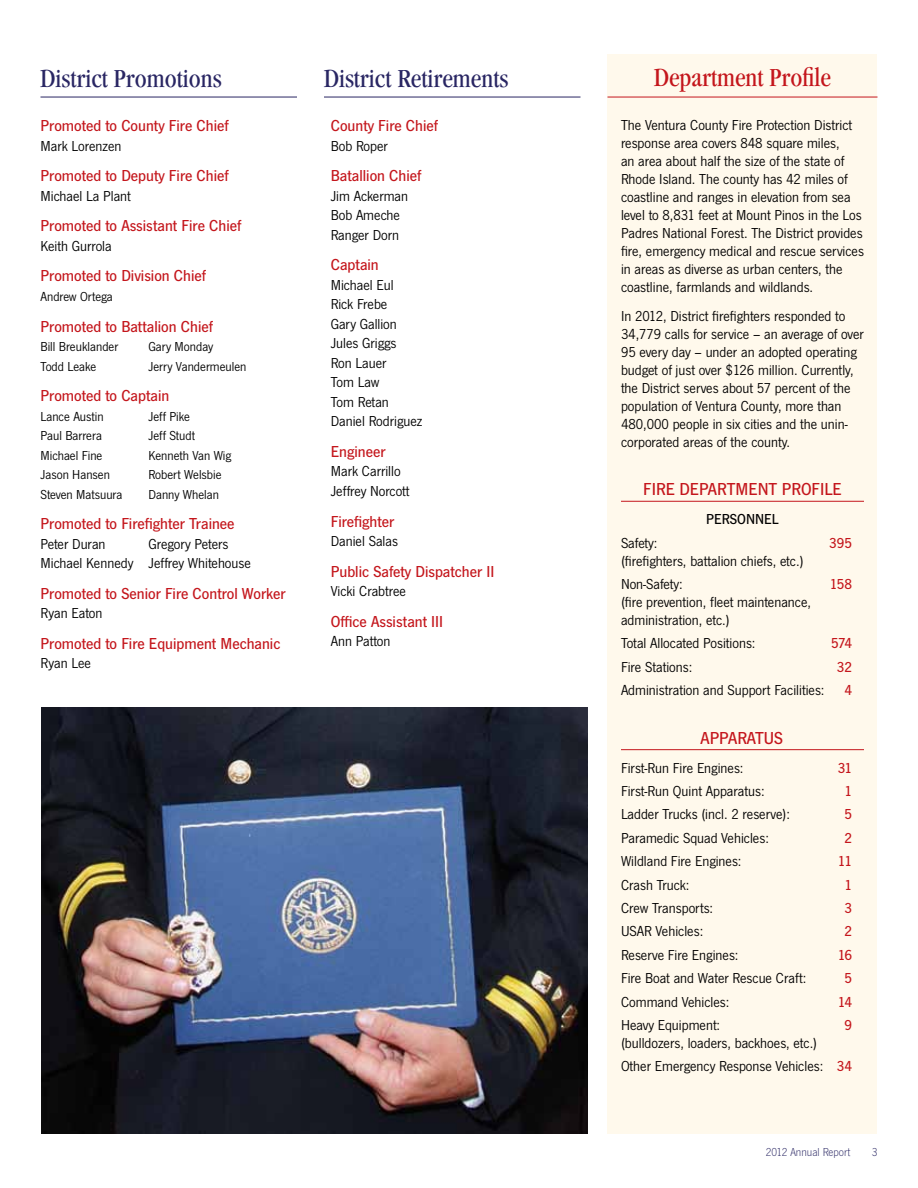
<style>
.page{position:relative;width:918px;height:1188px;background:#fff}
.page>*{position:absolute;margin:0;border:0;box-sizing:border-box;transform-origin:0 0}
.t1{font:condensed 27px "Garamond";color:#292663}
.t2{font:condensed 27px "Garamond";color:#c4161c}
.t3{font:500 18px "News Got T";color:#c4161c}
.t4{font:500 16.5px "News Got T";color:#c4161c}
.t5{font:15px/18px "News Got T";color:#000}
.t6{font:500 15px "News Got T";letter-spacing:-.05em;color:#c4161c}
.t7{font:500 15px "News Got T";color:#000}
.t8{font:13.5px "News Got T";color:#000}
.t9{font:12px "News Got T Ligh";color:#292663}
.s1{font-weight:500;color:#c4161c}
</style>
<div class="page">
<div style="left:608px;top:54px;width:270px;height:1080px;background:#fff8e6"></div>
<hr style="left:621px;top:501px;width:243px;height:1px;background:#c4161c">
<hr style="left:621px;top:749px;width:243px;height:1px;background:#c4161c">
<hr style="left:324px;top:97px;width:256px;height:1px;background:#292663">
<hr style="left:608px;top:97px;width:270px;height:1px;background:#c4161c">
<hr style="left:40px;top:97px;width:257px;height:1px;background:#292663">
<img style="left:42px;top:707px;width:545px;height:427px">
<h1 class="t1" style="left:40px;top:64px;width:183px">District Promotions</h1>
<h1 class="t1" style="left:324px;top:64px;width:186px">District Retirements</h1>
<h1 class="t2" style="left:654px;top:62px;width:178px">Department Profile</h1>
<p class="t4" style="left:40px;top:117px;width:189px">Promoted to County Fire Chief</p>
<p class="t5" style="left:40px;top:136px;width:83px">Mark Lorenzen</p>
<p class="t4" style="left:40px;top:167px;width:190px">Promoted to Deputy Fire Chief</p>
<p class="t5" style="left:40px;top:186px;width:92px">Michael La Plant</p>
<p class="t4" style="left:40px;top:217px;width:202px">Promoted to Assistant Fire Chief</p>
<p class="t5" style="left:40px;top:237px;width:73px">Keith Gurrola</p>
<p class="t4" style="left:40px;top:267px;width:167px">Promoted to Division Chief</p>
<p class="t8" style="left:40px;top:289px;width:74px">Andrew Ortega</p>
<p class="t4" style="left:40px;top:317px;width:174px">Promoted to Battalion Chief</p>
<p class="t8" style="left:40px;top:339px;width:79px">Bill Breuklander</p>
<p class="t8" style="left:148px;top:339px;width:66px">Gary Monday</p>
<p class="t8" style="left:40px;top:359px;width:57px">Todd Leake</p>
<p class="t8" style="left:148px;top:359px;width:100px">Jerry Vandermeulen</p>
<p class="t4" style="left:40px;top:387px;width:130px">Promoted to Captain</p>
<p class="t8" style="left:40px;top:409px;width:65px">Lance Austin</p>
<p class="t8" style="left:148px;top:409px;width:43px">Jeff Pike</p>
<p class="t8" style="left:40px;top:428px;width:63px">Paul Barrera</p>
<p class="t8" style="left:148px;top:428px;width:48px">Jeff Studt</p>
<p class="t8" style="left:40px;top:448px;width:63px">Michael Fine</p>
<p class="t8" style="left:148px;top:448px;width:84px">Kenneth Van Wig</p>
<p class="t8" style="left:40px;top:467px;width:71px">Jason Hansen</p>
<p class="t8" style="left:148px;top:467px;width:75px">Robert Welsbie</p>
<p class="t8" style="left:40px;top:487px;width:83px">Steven Matsuura</p>
<p class="t8" style="left:148px;top:487px;width:72px">Danny Whelan</p>
<p class="t4" style="left:40px;top:515px;width:196px">Promoted to Firefighter Trainee</p>
<p class="t5" style="left:40px;top:534px;width:67px">Peter Duran</p>
<p class="t5" style="left:621px;top:116px;width:244px">The Ventura County Fire Protection District response area covers 848 square miles,<br>an area about half the size of the state of Rhode Island. The county has 42 miles of coastline and ranges in elevation from sea level to 8,831 feet at Mount Pinos in the Los Padres National Forest. The District provides fire, emergency medical and rescue services in areas as diverse as urban centers, the coastline, farmlands and wildlands.</p>
<p class="t5" style="left:621px;top:307px;width:244px">In 2012, District firefighters responded to 34,779 calls for service – an average of over 95 every day – under an adopted operating budget of just over $126 million. Currently, the District serves about 57 percent of the population of Ventura County, more than 480,000 people in six cities and the unin&shy;corporated areas of the county.</p>
<p class="t3" style="left:643px;top:480px;width:200px">FIRE DEPARTMENT PROFILE</p>
<p class="t7" style="left:706px;top:511px;width:74px">PERSONNEL</p>
<p class="t5" style="left:621px;top:533px;width:38px">Safety:</p>
<p class="t6" style="left:829px;top:534px;width:24px">395</p>
<p class="t5" style="left:621px;top:549px;width:184px;line-height:23.4px">(firefighters, battalion chiefs, etc.)<br>Non-Safety:</p>
<p class="t4" style="left:331px;top:117px;width:109px">County Fire Chief</p>
<p class="t5" style="left:331px;top:136px;width:59px">Bob Roper</p>
<p class="t4" style="left:331px;top:167px;width:92px">Batallion Chief</p>
<p class="t5" style="left:331px;top:186px;width:79px;line-height:19.5px">Jim Ackerman<br>Bob Ameche<br>Ranger Dorn</p>
<p class="t4" style="left:331px;top:256px;width:50px">Captain</p>
<p class="t5" style="left:331px;top:275px;width:93px;line-height:19.5px">Michael Eul<br>Rick Frebe<br>Gary Gallion<br>Jules Griggs<br>Ron Lauer<br>Tom Law<br>Tom Retan<br>Daniel Rodriguez</p>
<p class="t4" style="left:331px;top:442px;width:56px">Engineer</p>
<p class="t5" style="left:331px;top:461px;width:80px;line-height:19.5px">Mark Carrillo<br>Jeffrey Norcott</p>
<p class="t4" style="left:331px;top:512px;width:65px">Firefighter</p>
<p class="t5" style="left:331px;top:532px;width:69px">Daniel Salas</p>
<p class="t4" style="left:331px;top:562px;width:165px">Public Safety Dispatcher II</p>
<p class="t5" style="left:331px;top:582px;width:77px">Vicki Crabtree</p>
<p class="t4" style="left:331px;top:612px;width:114px">Office Assistant III</p>
<p class="t5" style="left:331px;top:632px;width:61px">Ann Patton</p>
<p class="t5" style="left:40px;top:534px;width:212px;line-height:19.5px;text-indent:108px">Gregory Peters<br>Michael Kennedy Jeffrey Whitehouse</p>
<p class="t4" style="left:40px;top:584px;width:247px">Promoted to Senior Fire Control Worker</p>
<p class="t5" style="left:40px;top:604px;width:63px">Ryan Eaton</p>
<p class="t4" style="left:40px;top:634px;width:242px">Promoted to Fire Equipment Mechanic</p>
<p class="t5" style="left:40px;top:654px;width:52px">Ryan Lee</p>
<p class="t6" style="left:830px;top:576px;width:24px">158</p>
<p class="t5" style="left:621px;top:593px;width:192px">(fire prevention, fleet maintenance, administration, etc.)</p>
<p class="t5" style="left:621px;top:634px;width:136px">Total Allocated Positions:</p>
<p class="t6" style="left:831px;top:635px;width:22px">574</p>
<p class="t5" style="left:621px;top:658px;width:73px">Fire Stations:</p>
<p class="t6" style="left:837px;top:659px;width:17px">32</p>
<p class="t5" style="left:621px;top:681px;width:205px">Administration and Support Facilities:</p>
<p class="t6" style="left:844px;top:682px;width:9px">4</p>
<p class="t3" style="left:701px;top:728px;width:84px">APPARATUS</p>
<p class="t5" style="left:621px;top:758px;width:124px">First-Run Fire Engines:</p>
<p class="t6" style="left:838px;top:759px;width:16px">31</p>
<p class="t5" style="left:621px;top:782px;width:145px">First-Run Quint Apparatus:</p>
<p class="t6" style="left:844px;top:783px;width:9px">1</p>
<p class="t5" style="left:621px;top:805px;width:171px">Ladder Trucks (incl. 2 reserve):</p>
<p class="t6" style="left:844px;top:806px;width:9px">5</p>
<p class="t5" style="left:621px;top:829px;width:149px">Paramedic Squad Vehicles:</p>
<p class="t6" style="left:844px;top:830px;width:9px">2</p>
<p class="t5" style="left:621px;top:852px;width:122px">Wildland Fire Engines:</p>
<p class="t6" style="left:838px;top:853px;width:16px">11</p>
<p class="t5" style="left:621px;top:875px;width:70px">Crash Truck:</p>
<p class="t6" style="left:844px;top:876px;width:9px">1</p>
<p class="t5" style="left:621px;top:899px;width:94px">Crew Transports:</p>
<p class="t6" style="left:844px;top:900px;width:9px">3</p>
<p class="t5" style="left:621px;top:922px;width:84px">USAR Vehicles:</p>
<p class="t6" style="left:844px;top:923px;width:9px">2</p>
<p class="t5" style="left:621px;top:946px;width:119px">Reserve Fire Engines:</p>
<p class="t6" style="left:838px;top:947px;width:16px">16</p>
<p class="t5" style="left:621px;top:969px;width:187px">Fire Boat and Water Rescue Craft:</p>
<p class="t6" style="left:844px;top:970px;width:9px">5</p>
<p class="t5" style="left:621px;top:992px;width:110px">Command Vehicles:</p>
<p class="t6" style="left:838px;top:993px;width:16px">14</p>
<p class="t5" style="left:621px;top:1016px;width:101px">Heavy Equipment:</p>
<p class="t6" style="left:844px;top:1017px;width:9px">9</p>
<p class="t5" style="left:621px;top:1031px;width:233px;line-height:23.4px">(bulldozers, loaders, backhoes, etc.)<br>Other Emergency Response Vehicles: <span class="s1">34</span></p>
<p class="t9" style="left:766px;top:1145px;width:86px">2012 Annual Report</p>
<p class="t9" style="left:872px;top:1145px;width:7px">3</p>
</div>
